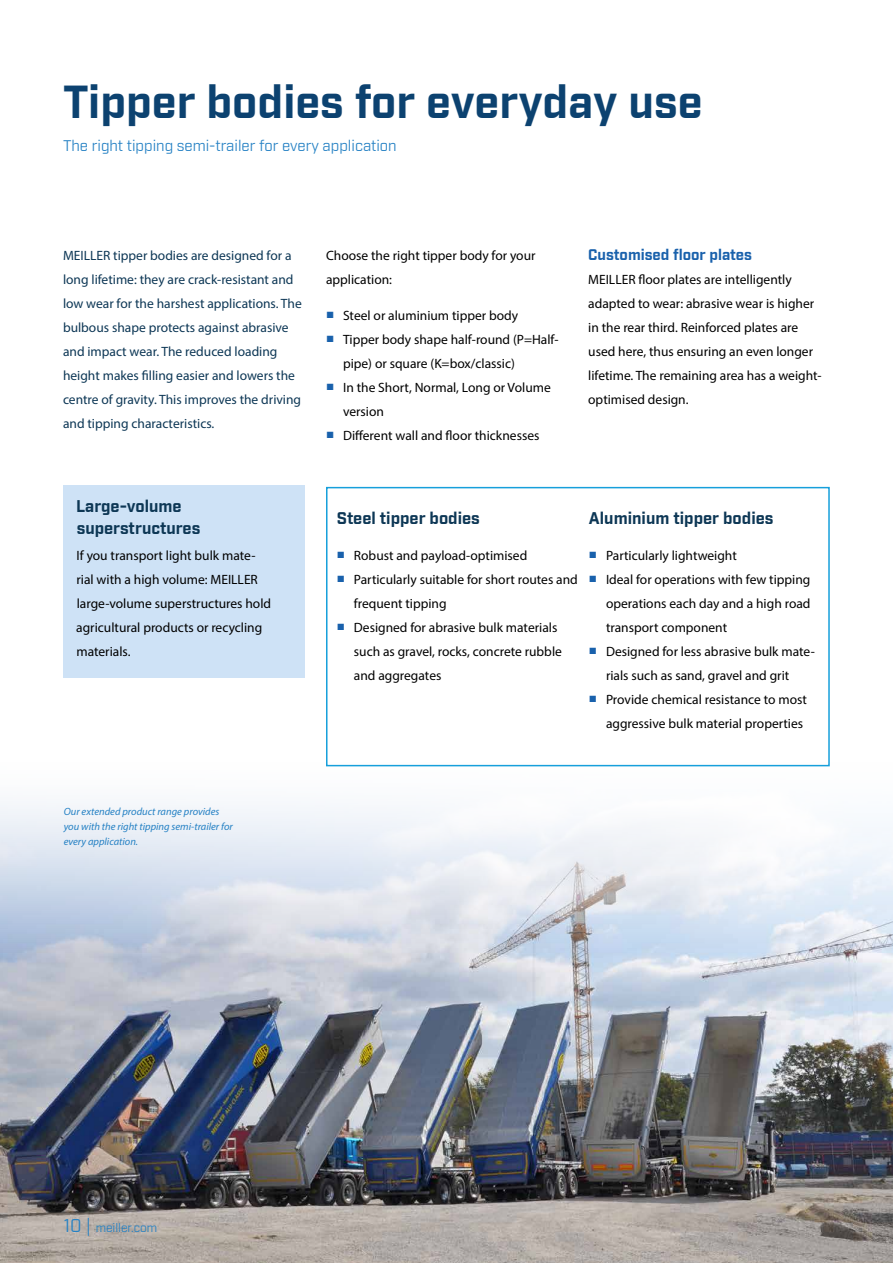
<style>
.page{position:relative;width:893px;height:1263px;background:#fff}
.page>*{position:absolute;margin:0;border:0;box-sizing:border-box;transform-origin:0 0}
.t1{font:700 45px "Industry";color:#0c4270}
.t2{font:700 16.5px/22.5px "Industry";color:#0d3755}
.t3{font:15px "Industry";color:#2581c4}
.t4{font:700 15px "Industry";color:#1961ac}
.t5{font:13.5px/24px "Myriad Pro";color:#000}
.t6{font:13.5px/24px "Myriad Pro";color:#0d3755}
.t7{font:12px "Industry";color:#2581c4}
.t8{font:italic 10.5px/15px "Myriad Pro";color:#2581c4}
.s1{font-family:"Arial";color:#1961ac}
.s2{font-size:18px}
</style>
<div class="page">
<img style="left:0;top:766px;width:893px;height:497px">
<div style="left:63px;top:485px;width:242px;height:192px;background:#cee2f6"></div>
<div style="left:326px;top:487px;width:504px;height:279px;border:2px solid #169fdb"></div>
<h1 class="t1" style="left:63px;top:74px;width:641px">Tipper bodies for everyday use</h1>
<p class="t3" style="left:63px;top:136px;width:335px">The right tipping semi-trailer for every application</p>
<p class="t6" style="left:63px;top:243px;width:240px">MEILLER tipper bodies are designed for a long lifetime: they are crack-resistant and low wear for the harshest applications. The bulbous shape protects against abrasive and impact wear. The reduced loading height makes filling easier and lowers the centre of gravity. This improves the driving and tipping characteristics.</p>
<p class="t2" style="left:76px;top:495px;width:126px">Large-volume superstructures</p>
<p class="t5" style="left:76px;top:543px;width:196px">If you transport light bulk mate&shy;rial with a high volume: MEILLER large-volume superstructures hold agricultural products or recycling materials.</p>
<p class="t5" style="left:326px;top:243px;width:211px">Choose the right tipper body for your application:</p>
<p class="t5" style="left:326px;top:303px;width:194px"><span class="s1">■</span> Steel or aluminium tipper body</p>
<p class="t5" style="left:343px;top:327px;width:217px;text-indent:-17px"><span class="s1">■</span> Tipper body shape half-round (P=Half&shy;pipe) or square (K=box/classic)</p>
<p class="t5" style="left:343px;top:375px;width:209px;text-indent:-17px"><span class="s1">■</span> In the Short, Normal, Long or Volume version</p>
<p class="t5" style="left:326px;top:423px;width:215px"><span class="s1">■</span> Different wall and floor thicknesses</p>
<p class="t4" style="left:588px;top:245px;width:165px">Customised floor plates</p>
<p class="t5" style="left:588px;top:267px;width:235px">MEILLER floor plates are intelligently adapted to wear: abrasive wear is higher in the rear third. Reinforced plates are used here, thus ensuring an even longer lifetime. The remaining area has a weight&shy;optimised design.</p>
<p class="t2" style="left:337px;top:507px;width:145px">Steel tipper bodies</p>
<p class="t5" style="left:337px;top:543px;width:192px"><span class="s1">■</span> Robust and payload-optimised</p>
<p class="t5" style="left:354px;top:567px;width:225px;text-indent:-17px"><span class="s1">■</span> Particularly suitable for short routes and frequent tipping</p>
<p class="t5" style="left:354px;top:615px;width:210px;text-indent:-17px"><span class="s1">■</span> Designed for abrasive bulk materials such as gravel, rocks, concrete rubble and aggregates</p>
<p class="t2" style="left:589px;top:507px;width:186px">Aluminium tipper bodies</p>
<p class="t5" style="left:589px;top:543px;width:149px"><span class="s1">■</span> Particularly lightweight</p>
<p class="t5" style="left:606px;top:567px;width:206px;text-align:justify;text-indent:-17px"><span class="s1">■</span> Ideal for operations with few tipping operations each day and a high road transport component</p>
<p class="t5" style="left:606px;top:639px;width:210px;text-indent:-17px"><span class="s1">■</span> Designed for less abrasive bulk mate&shy;rials such as sand, gravel and grit</p>
<p class="t5" style="left:589px;top:687px;width:219px;text-align:right"><span class="s1">■</span> Provide chemical resistance to most aggressive bulk material properties</p>
<p class="t8" style="left:64px;top:804px;width:171px">Our extended product range provides you with the right tipping semi-trailer for every application.</p>
<p class="t7" style="left:64px;top:1220px;width:95px"><span class="s2">10 |</span> meiller.com</p>
</div>
